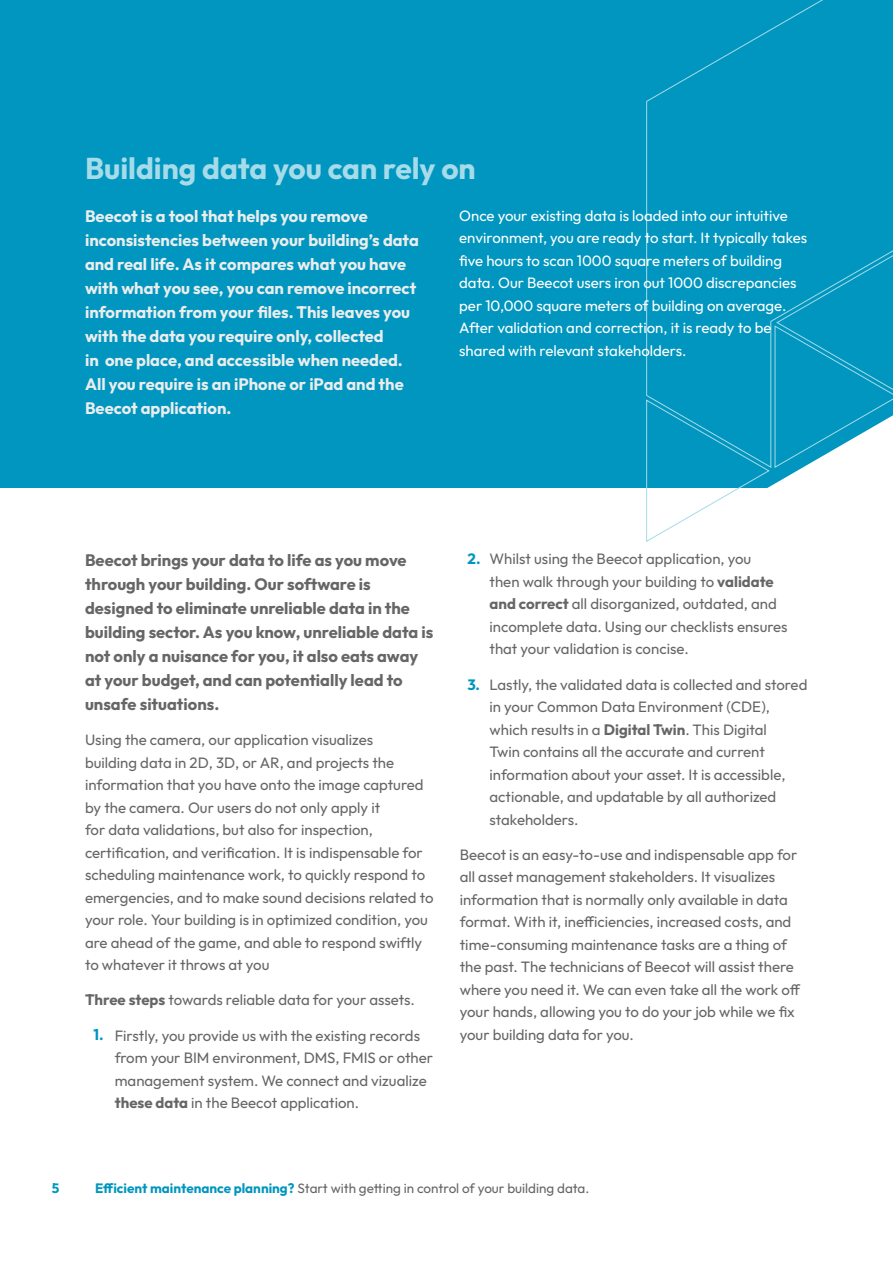
<style>
.page{position:relative;width:893px;height:1263px;background:#fff}
.page>*{position:absolute;margin:0;border:0;box-sizing:border-box;transform-origin:0 0}
.t1{font:700 30px "Outfit";color:#a6dbe9}
.t2{font:700 16.5px/24px "Outfit";color:#ebeded}
.t3{font:700 16.5px/24px "Outfit";color:#666}
.t4{font:15px/22.5px "Outfit";color:#666}
.t5{font:15px/22.5px "Outfit";color:#fff}
.t6{font:700 15px "Outfit";color:#0096bf}
.t7{font:13.5px "Outfit";color:#666}
.Body_Text_White{font:700 13.5px "Outfit";color:#0096bf}
.s1{font-weight:700}
.s2{font-weight:700;color:#0096bf}
</style>
<div class="page">
<div style="left:0;top:0;width:893px;height:488px;background:#0096bf"></div>
<svg style="left:646px;top:0;width:247px;height:542px"></svg>
<p class="t1" style="left:85px;top:148px;width:392px">Building data you can rely on</p>
<p class="t2" style="left:85px;top:205px;width:335px">Beecot is a tool that helps you remove inconsistencies between your building’s data and real life. As it compares what you have with what you see, you can remove incorrect information from your files. This leaves you with the data you require only, collected<br>in one place, and accessible when needed.<br>All you require is an iPhone or iPad and the Beecot application.</p>
<p class="t5" style="left:459px;top:205px;width:349px">Once your existing data is loaded into our intuitive environment, you are ready to start. It typically takes five hours to scan 1000 square meters of building data. Our Beecot users iron out 1000 discrepancies per 10,000 square meters of building on average.<br>After validation and correction, it is ready to be shared with relevant stakeholders.</p>
<p class="t6" style="left:468px;top:549px;width:14px">2.</p>
<p class="t4" style="left:490px;top:548px;width:300px">Whilst using the Beecot application, you<br>then walk through your building to <span class="s1">validate and correct</span> all disorganized, outdated, and incomplete data. Using our checklists ensures that your validation is concise.</p>
<p class="t4" style="left:490px;top:673px;width:319px">Lastly, the validated data is collected and stored in your Common Data Environment (CDE), which results in a <span class="s1">Digital Twin</span>. This Digital<br>Twin contains all the accurate and current information about your asset. It is accessible, actionable, and updatable by all authorized stakeholders.</p>
<p class="t4" style="left:460px;top:844px;width:342px">Beecot is an easy-to-use and indispensable app for all asset management stakeholders. It visualizes information that is normally only available in data format. With it, inefficiencies, increased costs, and time-consuming maintenance tasks are a thing of the past. The technicians of Beecot will assist there where you need it. We can even take all the work off your hands, allowing you to do your job while we fix</p>
<p class="t3" style="left:85px;top:549px;width:350px">Beecot brings your data to life as you move through your building. Our software is designed to eliminate unreliable data in the building sector. As you know, unreliable data is not only a nuisance for you, it also eats away at your budget, and can potentially lead to unsafe situations.</p>
<p class="t4" style="left:85px;top:729px;width:350px">Using the camera, our application visualizes<br>building data in 2D, 3D, or AR, and projects the information that you have onto the image captured by the camera. Our users do not only apply it<br>for data validations, but also for inspection, certification, and verification. It is indispensable for scheduling maintenance work, to quickly respond to emergencies, and to make sound decisions related to your role. Your building is in optimized condition, you are ahead of the game, and able to respond swiftly to whatever it throws at you</p>
<p class="t4" style="left:85px;top:989px;width:331px"><span class="s1">Three steps</span> towards reliable data for your assets.</p>
<p class="t4" style="left:115px;top:1024px;width:320px">Firstly, you provide us with the existing records from your BIM environment, DMS, FMIS or other management system. We connect and vizualize <span class="s1">these data</span> in the Beecot application.</p>
<p class="t6" style="left:468px;top:675px;width:14px">3.</p>
<p class="t6" style="left:94px;top:1025px;width:12px">1.</p>
<p class="t4" style="left:460px;top:1024px;width:176px">your building data for you.</p>
<p class="Body_Text_White" style="left:52px;top:1179px;width:9px">5</p>
<p class="t7" style="left:95px;top:1179px;width:496px"><span class="s2">Efficient maintenance planning?</span> Start with getting in control of your building data.</p>
</div>
